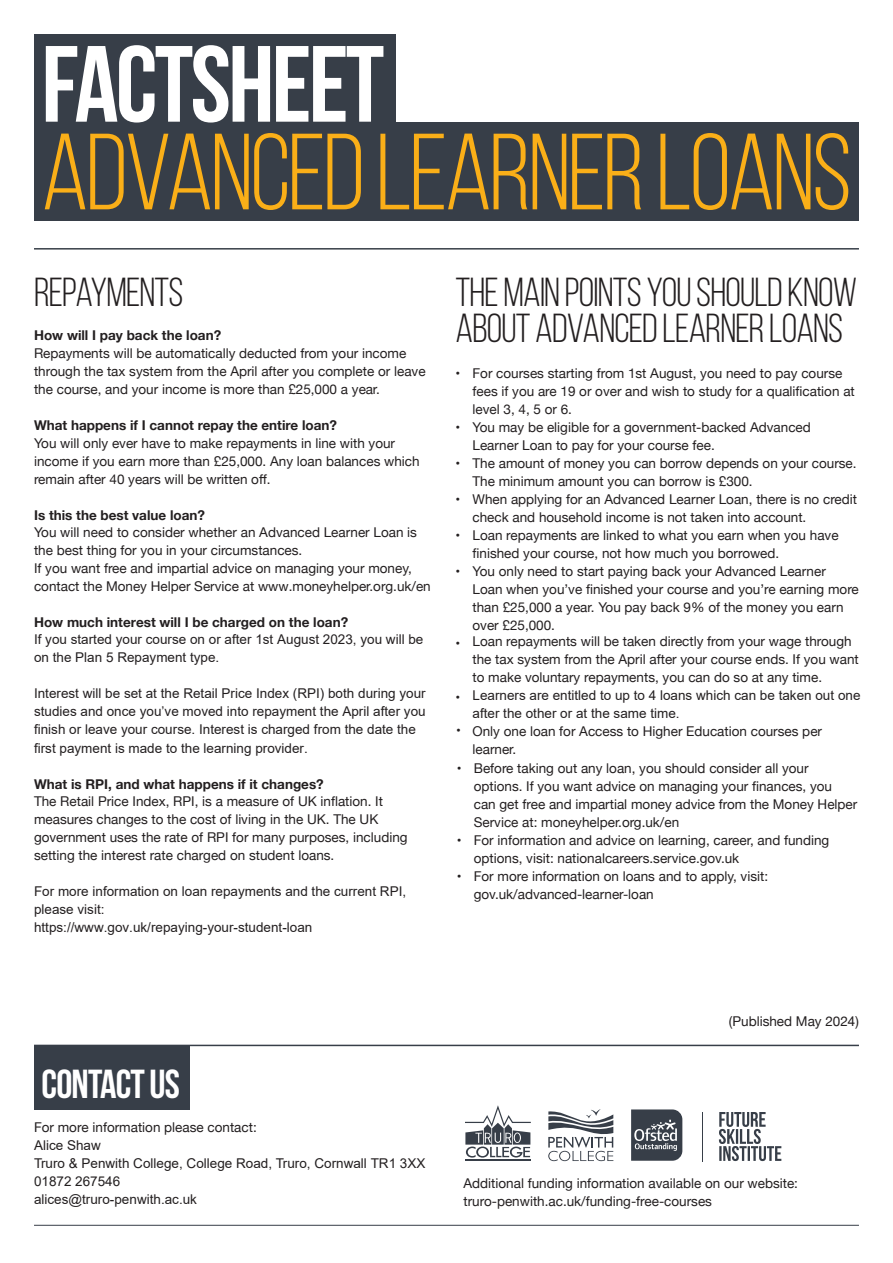
<style>
.page{position:relative;width:893px;height:1263px;background:#fff}
.page>*{position:absolute;margin:0;border:0;box-sizing:border-box;transform-origin:0 0}
.t1{font:108px "Bebas Neue";letter-spacing:-.025em;color:#faaf18}
.t2{font:700 108px "Bebas Neue";letter-spacing:-.025em;color:#fff}
.heading{font:40.5px/36px "Bebas Neue";letter-spacing:-.02em;color:#231f20}
.body{font:40.5px "Bebas Neue";letter-spacing:-.02em;color:#231f20}
.heading-2{font:700 40.5px "Bebas Neue";letter-spacing:-.02em;color:#fff}
.body-2{font:13.5px/18px "Helvetica Neue";color:#231f20}
.body-3{font:13.5px/18px "Arial";color:#231f20}
.s1{font-weight:700}
.s2{font-family:"Helvetica Neue";font-weight:700}
.s3{font-family:"Arial"}
.s4{font-family:"Helvetica Neue"}
</style>
<div class="page">
<div style="left:34px;top:1046px;width:156px;height:63px;background:#373e48"></div>
<hr style="left:34px;top:1045px;width:825px;height:1px;background:#373e48">
<hr style="left:34px;top:1225px;width:825px;height:1px;background:#373e48">
<hr style="left:34px;top:248px;width:825px;height:2px;background:#373e48">
<svg style="left:719px;top:1112px;width:62px;height:49px"></svg>
<hr style="left:702px;top:1112px;width:1px;height:49px;background:#373e48">
<svg style="left:548px;top:1109px;width:65px;height:52px"></svg>
<hr style="left:465px;top:1159px;width:66px;height:2px;background:#373e48">
<svg style="left:465px;top:1105px;width:66px;height:52px"></svg>
<svg style="left:631px;top:1109px;width:51px;height:52px;background:#595f67"></svg>
<div style="left:34px;top:122px;width:825px;height:98px;background:#373e48"></div>
<div style="left:34px;top:34px;width:361px;height:100px;background:#373e48"></div>
<p class="t2" style="left:41px;top:25px;width:344px">FACTSHEET</p>
<p class="t1" style="left:41px;top:114px;width:812px">ADVANCED LEARNER LOANS</p>
<p class="body" style="left:34px;top:270px;width:151px">REPAYMENTS</p>
<p class="body-2" style="left:34px;top:327px;width:393px"><span class="s1">How will I pay back the loan?<br></span>Repayments will be automatically deducted from your income through the tax system from the April after you complete or leave the course, and your income is more than £25,000 a year.</p>
<p class="body-2" style="left:34px;top:417px;width:387px"><span class="s1">What happens if I cannot repay the entire loan?<br></span>You will only ever have to make repayments in line with your income if you earn more than £25,000. Any loan balances which remain after 40 years will be written off.</p>
<p class="body-2" style="left:34px;top:507px;width:398px"><span class="s1">Is this the best value loan?<br></span>You will need to consider whether an Advanced Learner Loan is the best thing for you in your circumstances.<br>If you want free and impartial advice on managing your money, contact the Money Helper Service at www.moneyhelper.org.uk/en</p>
<p class="body-3" style="left:34px;top:613px;width:391px"><span class="s2">How much interest will I be charged on the loan?<br></span>If you started your course on or after 1st August 2023, you will be on the Plan 5 Repayment type.</p>
<p class="body-3" style="left:34px;top:684px;width:393px">Interest will be set at the Retail Price Index (RPI) both during your studies and once you’ve moved into repayment the April after you finish or leave your course. Interest is charged from the date the first payment is made to the learning provider.</p>
<p class="body-2" style="left:34px;top:775px;width:375px"><span class="s1">What is RPI, and what happens if it changes?<br></span>The Retail Price Index, RPI, is a measure of UK inflation. It measures changes to the cost of living in the UK. The UK government uses the rate of RPI for many purposes, including setting the interest rate charged on student loans.</p>
<p class="body-3" style="left:34px;top:882px;width:374px">For more information on loan repayments and the current RPI, please visit:<br>https://www.gov.uk/repaying-your-student-loan</p>
<p class="heading" style="left:455px;top:274px;width:403px">THE MAIN POINTS YOU SHOULD KNOW<br>ABOUT ADVANCED LEARNER LOANS</p>
<p class="body-2" style="left:472px;top:365px;width:384px;text-indent:-17px">• For courses starting from 1st August, you need to pay course fees if you are 19 or over and wish to study for a qualification at level 3, 4, 5 or 6.</p>
<p class="body-2" style="left:472px;top:419px;width:340px;text-indent:-17px">• You may be eligible for a government-backed Advanced<br>Learner Loan to pay for your course fee.</p>
<p class="body-2" style="left:472px;top:455px;width:386px;text-indent:-17px">• The amount of money you can borrow depends on your course.<br>The minimum amount you can borrow is £300.</p>
<p class="body-2" style="left:472px;top:491px;width:386px;text-indent:-17px">• When applying for an Advanced Learner Loan, there is no credit check and household income is not taken into account.</p>
<p class="body-2" style="left:472px;top:527px;width:368px;text-indent:-17px">• Loan repayments are linked to what you earn when you have finished your course, not how much you borrowed.</p>
<p class="body-2" style="left:472px;top:563px;width:388px;text-indent:-17px">• You only need to start paying back your Advanced Learner Loan when you’ve finished your course and you’re earning more than £25,000 a year. You pay back 9% of the money you earn over £25,000.</p>
<p class="body-2" style="left:455px;top:635px;width:6px">•</p>
<p class="body-2" style="left:472px;top:633px;width:389px">Loan repayments will be taken directly from your wage through the tax system from the April after your course ends. If you want to make voluntary repayments, you can do so at any time.<br><span class="s3">Learners are entitled to up to 4 loans which can be taken out one after the other or at the same time.<br></span>Only one loan for Access to Higher Education courses per learner.</p>
<p class="body-2" style="left:474px;top:760px;width:385px;text-indent:-17px">• Before taking out any loan, you should consider all your options. If you want advice on managing your finances, you can get free and impartial money advice from the Money Helper Service at: moneyhelper.org.uk/en</p>
<p class="body-2" style="left:474px;top:832px;width:357px;text-indent:-17px">• For information and advice on learning, career, and funding options, visit: nationalcareers.service.gov.uk</p>
<p class="body-2" style="left:474px;top:868px;width:296px;text-indent:-17px">• For more information on loans and to apply, visit: gov.uk/advanced-learner-loan</p>
<p class="body-2" style="left:455px;top:689px;width:6px">•</p>
<p class="body-2" style="left:456px;top:722px;width:6px">•</p>
<p class="heading-2" style="left:42px;top:1062px;width:140px">CONTACT US</p>
<p class="body-3" style="left:34px;top:1118px;width:393px"><span class="s4">For more information please contact:<br></span>Alice Shaw<br>Truro &amp; Penwith College, College Road, Truro, Cornwall TR1 3XX<br>01872 267546<br>alices@truro-penwith.ac.uk</p>
<p class="body-2" style="left:729px;top:1013px;width:132px">(Published May 202<span class="s3">4</span>)</p>
<p class="body-2" style="left:463px;top:1175px;width:336px">Additional funding information available on our website:</p>
<p class="body-2" style="left:463px;top:1193px;width:250px">truro-penwith.ac.uk/funding-free-courses</p>
</div>
